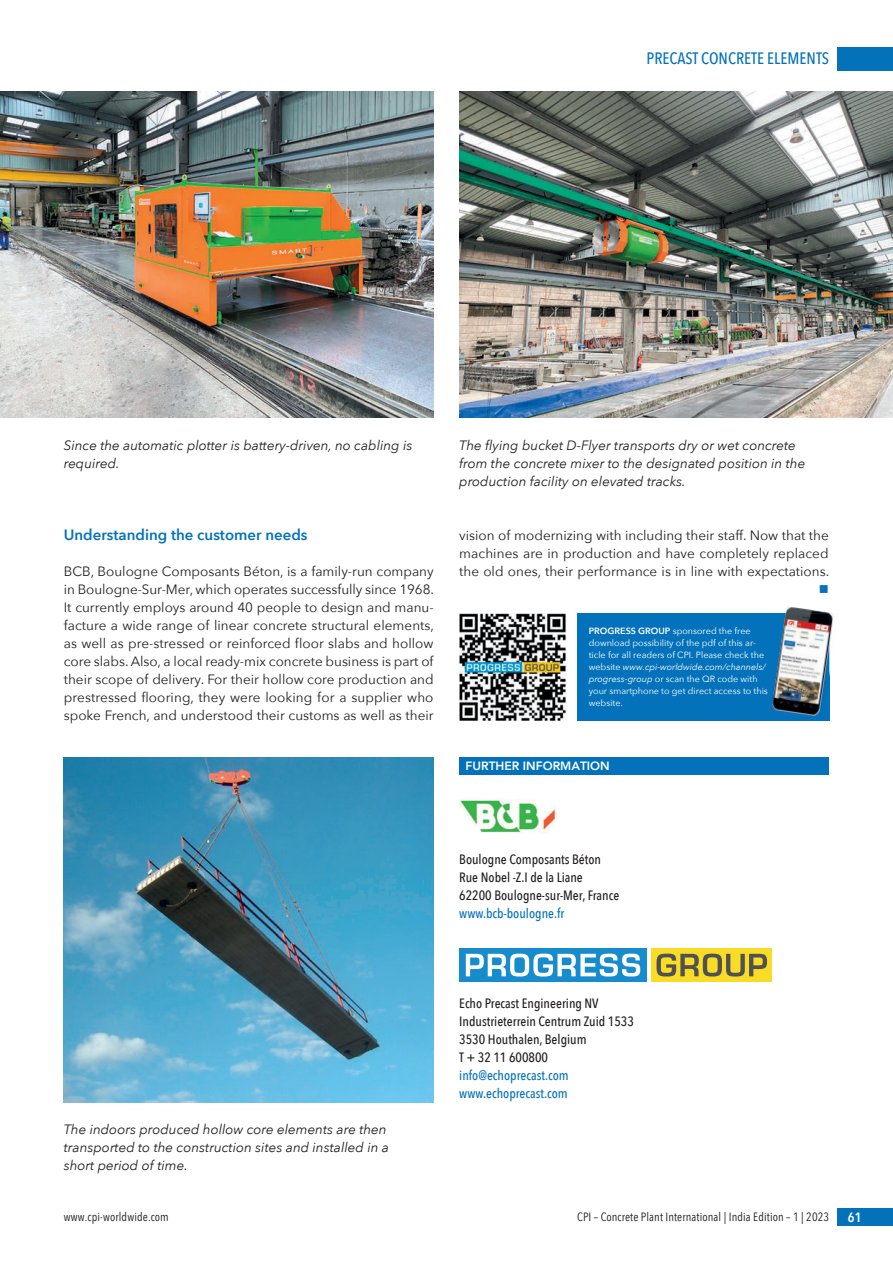
<style>
.page{position:relative;width:893px;height:1263px;background:#fff}
.page>*{position:absolute;margin:0;border:0;box-sizing:border-box;transform-origin:0 0}
.t1{font:500 16.5px "Avenir Next Condensed";color:#0372bb}
.t2{font:600 15px "Avenir Next";color:#0372bb}
.t3{font:13.5px/18px "Avenir Next";color:#231f20;text-align:justify}
.t4{font:italic 13.5px/18px "Avenir Next";color:#231f20}
.t5{font:500 13.5px/18px "Avenir Next Condensed";color:#231f20}
.t6{font:500 13.5px/18px "Avenir Next Condensed";color:#0372bb}
.t7{font:600 13.5px "Avenir Next Condensed";color:#fff}
.t8{font:13.5px "Wingdings";color:#0372bb}
.t9{font:12px "Avenir Next Condensed";letter-spacing:.01em;color:#231f20}
.t10{font:800 12px "Avenir";color:#fff}
.t11{font:9px/12px "Avenir Next";color:#fff}
.s1{font-weight:600}
.s2{font-style:italic}
</style>
<div class="page">
<div style="left:838px;top:47px;width:55px;height:23px;background:#0372bb"></div>
<div style="left:838px;top:1208px;width:55px;height:18px;background:#0372bb"></div>
<img style="left:0;top:91px;width:434px;height:326px">
<img style="left:459px;top:91px;width:434px;height:326px">
<img style="left:64px;top:758px;width:370px;height:344px">
<div style="left:577px;top:613px;width:252px;height:108px;background:#0372bb"></div>
<img style="left:459px;top:613px;width:107px;height:108px">
<img style="left:785px;top:607px;width:49px;height:70px">
<img style="left:771px;top:613px;width:58px;height:103px">
<div style="left:459px;top:758px;width:370px;height:17px;background:#0372bb"></div>
<img style="left:459px;top:799px;width:97px;height:34px">
<div style="left:459px;top:948px;width:188px;height:33px;background:#178ccc"></div>
<div style="left:651px;top:948px;width:121px;height:33px;background:#f9dc26"></div>
<svg style="left:466px;top:953px;width:174px;height:24px"></svg>
<svg style="left:657px;top:953px;width:110px;height:23px"></svg>
<p class="t1" style="left:647px;top:49px;width:184px">PRECAST CONCRETE ELEMENTS</p>
<p class="t4" style="left:64px;top:436px;width:350px">Since the automatic plotter is battery-driven, no cabling is required.</p>
<p class="t4" style="left:459px;top:436px;width:348px">The flying bucket D-Flyer transports dry or wet concrete from the concrete mixer to the designated position in the production facility on elevated tracks.</p>
<p class="t2" style="left:64px;top:522px;width:245px">Understanding the customer needs</p>
<p class="t3" style="left:64px;top:562px;width:372px">BCB, Boulogne Composants Béton, is a family-run company in Boulogne-Sur-Mer, which operates successfully since 1968.<br>It currently employs around 40 people to design and manu&shy;facture a wide range of linear concrete structural elements, as well as pre-stressed or reinforced floor slabs and hollow core slabs. Also, a local ready-mix concrete business is part of their scope of delivery. For their hollow core production and prestressed flooring, they were looking for a supplier who spoke French, and understood their customs as well as their</p>
<p class="t3" style="left:459px;top:526px;width:371px">vision of modernizing with including their staff. Now that the machines are in production and have completely replaced the old ones, their performance is in line with expectations.</p>
<p class="t8" style="left:819px;top:582px;width:12px">■</p>
<p class="t11" style="left:589px;top:625px;width:181px"><span class="s1">PROGRESS GROUP</span> sponsored the free download possibility of the pdf of this ar&shy;ticle for all readers of CPI. Please check the website <span class="s2">www.cpi-worldwide.com/channels/ progress-group</span> or scan the QR code with your smartphone to get direct access to this website.</p>
<p class="t10" style="left:466px;top:757px;width:146px">FURTHER INFORMATION</p>
<p class="t4" style="left:64px;top:1120px;width:327px">The indoors produced hollow core elements are then transported to the construction sites and installed in a short period of time.</p>
<p class="t5" style="left:459px;top:850px;width:162px">Boulogne Composants Béton<br>Rue Nobel -Z.I de la Liane<br>62200 Boulogne-sur-Mer, France</p>
<p class="t6" style="left:459px;top:904px;width:107px">www.bcb-boulogne.fr</p>
<p class="t5" style="left:459px;top:994px;width:176px">Echo Precast Engineering NV<br>Industrieterrein Centrum Zuid 1533<br>3530 Houthalen, Belgium<br>T + 32 11 600800</p>
<p class="t6" style="left:459px;top:1066px;width:111px">info@echoprecast.com www.echoprecast.com</p>
<p class="t9" style="left:64px;top:1207px;width:107px">www.cpi-worldwide.com</p>
<p class="t9" style="left:577px;top:1207px;width:254px">CPI – Concrete Plant International | India Edition – 1 | 2023</p>
<p class="t7" style="left:848px;top:1206px;width:15px">61</p>
</div>
